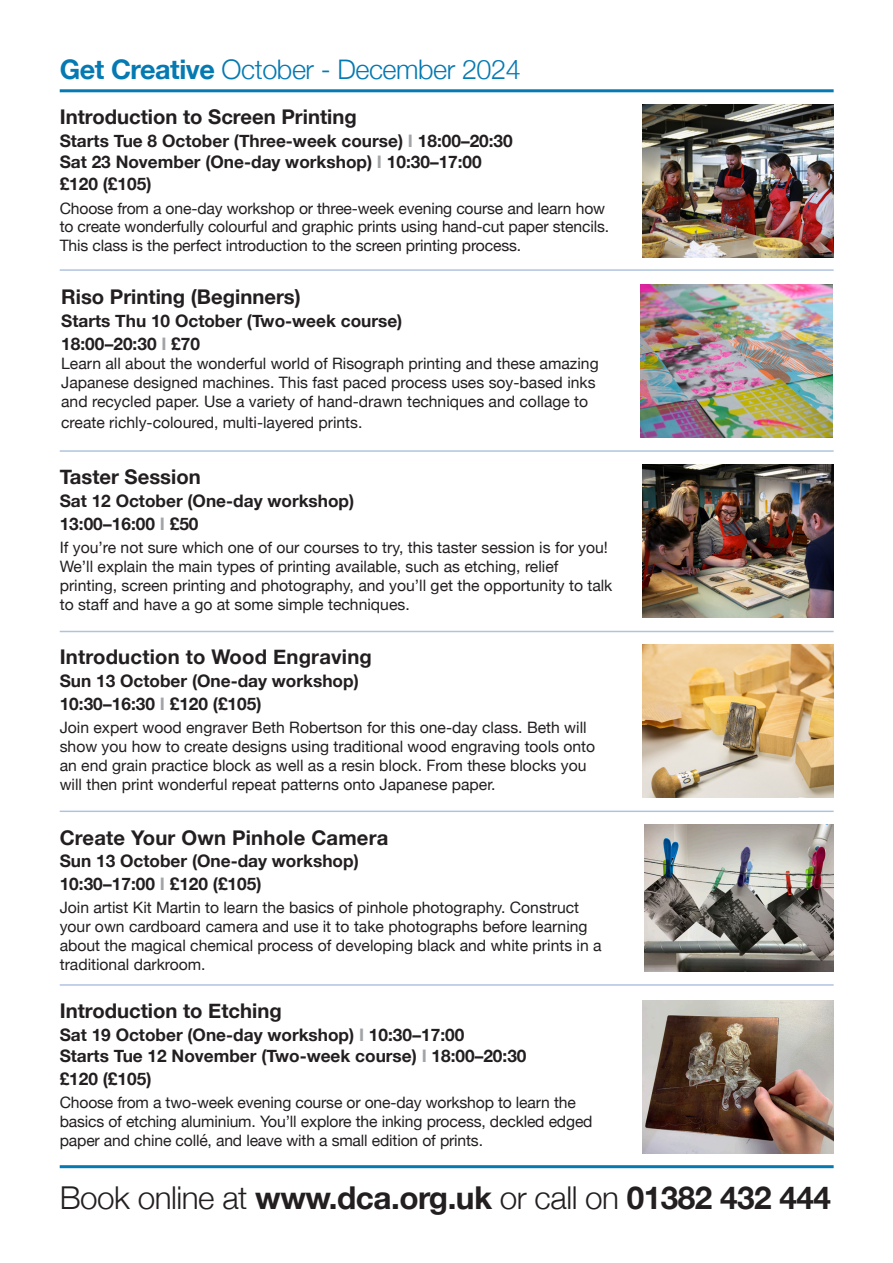
<style>
.page{position:relative;width:893px;height:1263px;background:#fff}
.page>*{position:absolute;margin:0;border:0;box-sizing:border-box;transform-origin:0 0}
.t1{font:700 31.5px "Helvetica Neue";letter-spacing:-.015em;color:#231f20}
.t2{font:300 27px "Helvetica Neue";letter-spacing:-.015em;color:#0579b2}
.t3{font:700 20.25px "Helvetica Neue";color:#231f20}
.t4{font:700 17.25px/23px "Helvetica Neue";color:#231f20}
.t5{font:15.75px/18.9px "Helvetica Neue";color:#231f20}
.s1{font-weight:700}
.s2{color:#a1a3a6}
.s3{font-weight:300}
</style>
<div class="page">
<hr style="left:60px;top:1165px;width:774px;height:3px;background:#0579b2">
<hr style="left:60px;top:89px;width:774px;height:3px;background:#0579b2">
<hr style="left:60px;top:269px;width:774px;height:2px;background:#aec3df">
<hr style="left:60px;top:450px;width:774px;height:2px;background:#aec3df">
<hr style="left:60px;top:631px;width:774px;height:1px;background:#aec3df">
<hr style="left:60px;top:810px;width:774px;height:2px;background:#aec3df">
<hr style="left:60px;top:984px;width:774px;height:2px;background:#aec3df">
<img style="left:641px;top:284px;width:191px;height:153px">
<img style="left:642px;top:1000px;width:192px;height:153px">
<img style="left:644px;top:825px;width:190px;height:146px">
<img style="left:642px;top:104px;width:192px;height:153px">
<img style="left:642px;top:465px;width:192px;height:153px">
<img style="left:642px;top:645px;width:192px;height:153px">
<p class="t2" style="left:60px;top:48px;width:463px"><span class="s1">Get Creative</span> October - December 2024</p>
<p class="t3" style="left:60px;top:101px;width:299px">Introduction to Screen Printing</p>
<p class="t4" style="left:60px;top:130px;width:455px">Starts Tue 8 October (Three-week course) <span class="s2">I</span> 18:00–20:30</p>
<p class="t4" style="left:60px;top:150px;width:424px">Sat 23 November (One-day workshop) <span class="s2">I</span> 10:30–17:00 £120 (£105)</p>
<p class="t5" style="left:60px;top:199px;width:551px">Choose from a one-day workshop or three-week evening course and learn how to create wonderfully colourful and graphic prints using hand-cut paper stencils.<br>This class is the perfect introduction to the screen printing process.</p>
<p class="t3" style="left:61px;top:281px;width:241px">Riso Printing (Beginners)</p>
<p class="t4" style="left:61px;top:310px;width:343px">Starts Thu 10 October (Two-week course)</p>
<p class="t4" style="left:61px;top:333px;width:140px">18:00–20:30 <span class="s2">I</span> £70</p>
<p class="t5" style="left:61px;top:355px;width:539px">Learn all about the wonderful world of Risograph printing and these amazing<br>Japanese designed machines. This fast paced process uses soy-based inks and recycled paper. Use a variety of hand-drawn techniques and collage to</p>
<p class="t5" style="left:61px;top:414px;width:303px">create richly-coloured, multi-layered prints.</p>
<p class="t3" style="left:60px;top:461px;width:143px">Taster Session</p>
<p class="t4" style="left:60px;top:490px;width:296px">Sat 12 October (One-day workshop)</p>
<p class="t4" style="left:60px;top:513px;width:140px">13:00–16:00 <span class="s2">I</span> £50</p>
<p class="t5" style="left:60px;top:539px;width:554px">If you’re not sure which one of our courses to try, this taster session is for you!<br>We’ll explain the main types of printing available, such as etching, relief printing, screen printing and photography, and you’ll get the opportunity to talk to staff and have a go at some simple techniques.</p>
<p class="t3" style="left:60px;top:641px;width:314px">Introduction to Wood Engraving</p>
<p class="t4" style="left:60px;top:670px;width:301px">Sun 13 October (One-day workshop)</p>
<p class="t4" style="left:60px;top:693px;width:203px">10:30–16:30 <span class="s2">I</span> £120 (£105)</p>
<p class="t5" style="left:60px;top:719px;width:537px">Join expert wood engraver Beth Robertson for this one-day class. Beth will show you how to create designs using traditional wood engraving tools onto an end grain practice block as well as a resin block. From these blocks you will then print wonderful repeat patterns onto Japanese paper.</p>
<p class="t3" style="left:60px;top:821px;width:330px">Create Your Own Pinhole Camera</p>
<p class="t4" style="left:60px;top:850px;width:301px">Sun 13 October (One-day workshop)</p>
<p class="t4" style="left:60px;top:873px;width:203px">10:30–17:00 <span class="s2">I</span> £120 (£105)</p>
<p class="t5" style="left:60px;top:899px;width:543px">Join artist Kit Martin to learn the basics of pinhole photography. Construct your own cardboard camera and use it to take photographs before learning about the magical chemical process of developing black and white prints in a traditional darkroom.</p>
<p class="t3" style="left:60px;top:995px;width:223px">Introduction to Etching</p>
<p class="t4" style="left:60px;top:1024px;width:406px">Sat 19 October (One-day workshop) <span class="s2">I</span> 10:30–17:00</p>
<p class="t4" style="left:60px;top:1044px;width:468px">Starts Tue 12 November (Two-week course) <span class="s2">I</span> 18:00–20:30 £120 (£105)</p>
<p class="t5" style="left:60px;top:1093px;width:534px">Choose from a two-week evening course or one-day workshop to learn the basics of etching aluminium. You’ll explore the inking process, deckled edged paper and chine collé, and leave with a small edition of prints.</p>
<p class="t1" style="left:60px;top:1173px;width:773px"><span class="s3">Book online at</span> www.dca.org.uk <span class="s3">or call on</span> 01382 432 444</p>
</div>
